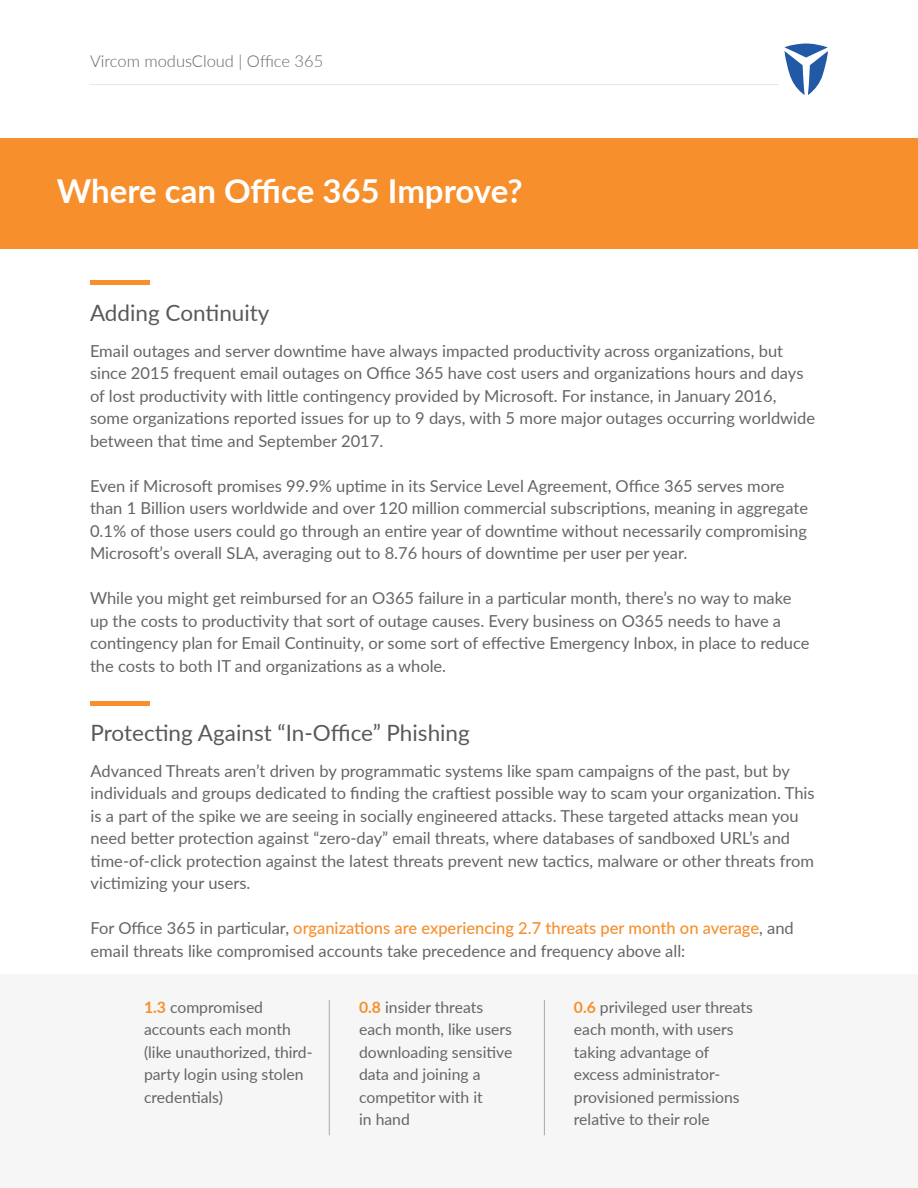
<style>
.page{position:relative;width:918px;height:1188px;background:#fff}
.page>*{position:absolute;margin:0;border:0;box-sizing:border-box;transform-origin:0 0}
.t1{font:700 33px "Lato";letter-spacing:-.005em;color:#fff}
.t2{font:22.5px "Lato";color:#58595b}
.t3{font:16.5px/22.5px "Lato";color:#646567}
.t4{font:300 16.5px "Lato";color:#646567}
.t5{font:15.75px/22.5px "Lato";color:#646567}
.s1{font-weight:500;color:#f78f2d}
.s2{font-weight:700;color:#f78f2d}
</style>
<div class="page">
<svg style="left:784px;top:43px;width:44px;height:52px"></svg>
<hr style="left:90px;top:84px;width:688px;height:1px;background:#e6e7e8">
<div style="left:0;top:975px;width:918px;height:213px;background:#f6f6f6"></div>
<div style="left:1px;top:139px;width:917px;height:110px;background:#f78f2d"></div>
<div style="left:90px;top:280px;width:59px;height:5px;background:#f78f2d"></div>
<hr style="left:329px;top:1000px;width:1px;height:135px;background:#a7a9ac">
<hr style="left:544px;top:1000px;width:1px;height:135px;background:#a7a9ac">
<div style="left:91px;top:701px;width:59px;height:5px;background:#f78f2d"></div>
<p class="t4" style="left:90px;top:50px;width:235px">Vircom modusCloud | Office 365</p>
<h1 class="t1" style="left:57px;top:166px;width:468px">Where can Office 365 Improve?</h1>
<h2 class="t2" style="left:90px;top:296px;width:181px">Adding Continuity</h2>
<p class="t3" style="left:90px;top:339px;width:727px">Email outages and server downtime have always impacted productivity across organizations, but since 2015 frequent email outages on Office 365 have cost users and organizations hours and days of lost productivity with little contingency provided by Microsoft. For instance, in January 2016, some organizations reported issues for up to 9 days, with 5 more major outages occurring worldwide between that time and September 2017.</p>
<p class="t3" style="left:90px;top:474px;width:720px">Even if Microsoft promises 99.9% uptime in its Service Level Agreement, Office 365 serves more than 1 Billion users worldwide and over 120 million commercial subscriptions, meaning in aggregate 0.1% of those users could go through an entire year of downtime without necessarily compromising Microsoft’s overall SLA, averaging out to 8.76 hours of downtime per user per year.</p>
<p class="t3" style="left:90px;top:586px;width:721px">While you might get reimbursed for an O365 failure in a particular month, there’s no way to make up the costs to productivity that sort of outage causes. Every business on O365 needs to have a contingency plan for Email Continuity, or some sort of effective Emergency Inbox, in place to reduce the costs to both IT and organizations as a whole.</p>
<h2 class="t2" style="left:91px;top:717px;width:381px">Protecting Against “In-Office” Phishing</h2>
<p class="t3" style="left:91px;top:759px;width:726px">Advanced Threats aren’t driven by programmatic systems like spam campaigns of the past, but by individuals and groups dedicated to finding the craftiest possible way to scam your organization. This is a part of the spike we are seeing in socially engineered attacks. These targeted attacks mean you need better protection against “zero-day” email threats, where databases of sandboxed URL’s and time-of-click protection against the latest threats prevent new tactics, malware or other threats from victimizing your users.</p>
<p class="t3" style="left:91px;top:916px;width:705px">For Office 365 in particular, <span class="s1">organizations are experiencing 2.7 threats per month on average</span>, and email threats like compromised accounts take precedence and frequency above all:</p>
<p class="t5" style="left:144px;top:995px;width:170px"><span class="s2">1.3</span> compromised accounts each month (like unauthorized, third&shy;party login using stolen credentials)</p>
<p class="t5" style="left:359px;top:995px;width:155px"><span class="s2">0.8</span> insider threats each month, like users downloading sensitive data and joining a competitor with it<br>in hand</p>
<p class="t5" style="left:574px;top:995px;width:181px"><span class="s2">0.6</span> privileged user threats each month, with users taking advantage of excess administrator&shy;provisioned permissions relative to their role</p>
</div>
